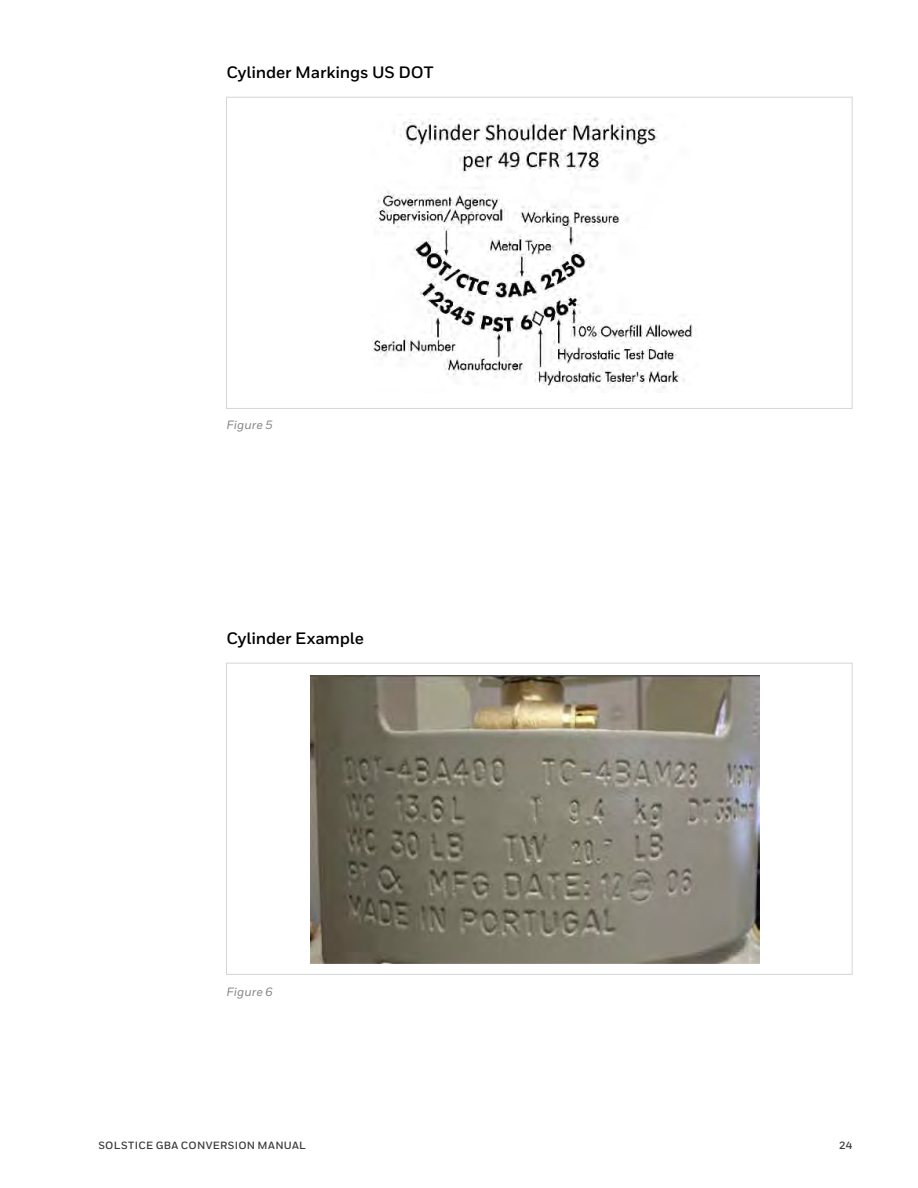
<style>
.page{position:relative;width:918px;height:1188px;background:#fff}
.page>*{position:absolute;margin:0;border:0;box-sizing:border-box;transform-origin:0 0}
.t1{font:700 16.5px "Honeywell Sans";letter-spacing:-.01em;color:#000}
.t2{font:italic 500 12px "Honeywell Sans";color:#848585}
.t3{font:700 10.5px "Honeywell Sans";letter-spacing:.03em;color:#3a3b3a}
</style>
<div class="page">
<img style="left:372px;top:118px;width:324px;height:271px">
<img style="left:311px;top:676px;width:448px;height:288px">
<p class="t1" style="left:226px;top:62px;width:191px">CYLINDER MARKINGS US DOT</p>
<p class="t2" style="left:226px;top:418px;width:48px">Figure 5</p>
<p class="t1" style="left:226px;top:629px;width:139px">CYLINDER EXAMPLE</p>
<p class="t2" style="left:226px;top:985px;width:48px">Figure 6</p>
<p class="t3" style="left:98px;top:1139px;width:209px">SOLSTICE GBA CONVERSION MANUAL</p>
<p class="t3" style="left:839px;top:1139px;width:15px">24</p>
</div>
